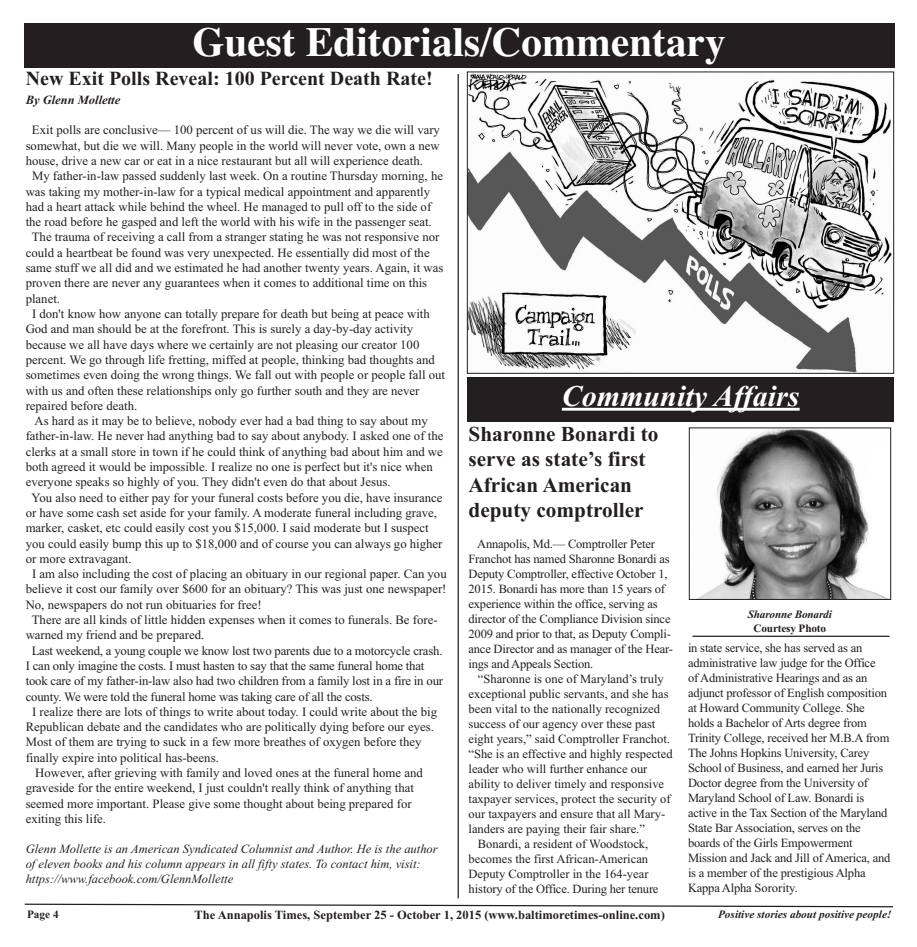
<style>
.page{position:relative;width:917px;height:947px;background:#fff}
.page>*{position:absolute;margin:0;border:0;box-sizing:border-box;transform-origin:0 0}
.t1{font:700 41.25px "Times";color:#fff}
.t2{font:italic 700 30px "Times New Roman";color:#fff}
.t3{font:21.25px/25.5px "Times New Roman PS Bold MT OTF";color:#231f20}
.t4{font:20px "Times New Roman PS Bold MT OTF";color:#231f20}
.t5{font:12.75px "Times New Roman";color:#231f20}
.t6{font:12.5px/15px "Times New Roman";letter-spacing:-.015em;color:#231f20}
.t7{font:italic 12.5px/15px "Times New Roman";color:#231f20}
.t8{font:12.5px "Times New Roman PS Bold MT OTF";color:#231f20}
.t9{font:italic 700 12.5px "Times New Roman";color:#231f20}
.t10{font:italic 700 11.25px/13.5px "Times New Roman";color:#231f20;text-align:center}
.t11{font:11.25px "Times New Roman PS Bold MT OTF";color:#231f20}
.s1{font-family:"Times New Roman PS Bold MT OTF";font-weight:400;font-style:normal}
.s2{font-family:"Times New Roman";font-weight:700}
</style>
<div class="page">
<div style="left:24px;top:23px;width:869px;height:45px;background:#231f20"></div>
<svg style="left:24px;top:903px;width:869px;height:5px"></svg>
<img style="left:469px;top:74px;width:422px;height:297px">
<div style="left:467px;top:377px;width:426px;height:44px;background:#231f20"></div>
<hr style="left:561px;top:408px;width:238px;height:3px;background:#fff">
<hr style="left:457px;top:74px;width:1px;height:824px;background:#231f20">
<img style="left:698px;top:430px;width:188px;height:168px">
<div style="left:688px;top:428px;width:202px;height:172px;border:1px solid #231f20"></div>
<hr style="left:692px;top:636px;width:197px;height:1px;background:#231f20">
<p class="t1" style="left:192px;top:27px;width:534px">Guest Editorials/Commentary</p>
<p class="t4" style="left:26px;top:72px;width:408px">New Exit Polls Reveal: 100 Percent Death Rate!</p>
<p class="t9" style="left:26px;top:92px;width:96px">By Glenn Mollette</p>
<p class="t5" style="left:32px;top:125px;width:409px">Exit polls are conclusive— 100 percent of us will die. The way we die will vary</p>
<p class="t5" style="left:26px;top:141px;width:415px">somewhat, but die we will. Many people in the world will never vote, own a new</p>
<p class="t5" style="left:26px;top:156px;width:398px">house, drive a new car or eat in a nice restaurant but all will experience death.</p>
<p class="t5" style="left:32px;top:171px;width:412px">My father-in-law passed suddenly last week. On a routine Thursday morning, he</p>
<p class="t5" style="left:26px;top:187px;width:406px">was taking my mother-in-law for a typical medical appointment and apparently</p>
<p class="t5" style="left:26px;top:202px;width:407px">had a heart attack while behind the wheel. He managed to pull off to the side of</p>
<p class="t5" style="left:26px;top:217px;width:407px">the road before he gasped and left the world with his wife in the passenger seat.</p>
<p class="t5" style="left:32px;top:233px;width:409px">The trauma of receiving a call from a stranger stating he was not responsive nor</p>
<p class="t5" style="left:26px;top:248px;width:405px">could a heartbeat be found was very unexpected. He essentially did most of the</p>
<p class="t5" style="left:26px;top:263px;width:419px">same stuff we all did and we estimated he had another twenty years. Again, it was</p>
<p class="t5" style="left:26px;top:278px;width:403px">proven there are never any guarantees when it comes to additional time on this</p>
<p class="t5" style="left:26px;top:294px;width:36px">planet.</p>
<p class="t5" style="left:32px;top:309px;width:399px">I don't know how anyone can totally prepare for death but being at peace with</p>
<p class="t5" style="left:26px;top:324px;width:389px">God and man should be at the forefront. This is surely a day-by-day activity</p>
<p class="t5" style="left:26px;top:340px;width:395px">because we all have days where we certainly are not pleasing our creator 100</p>
<p class="t5" style="left:26px;top:355px;width:410px">percent. We go through life fretting, miffed at people, thinking bad thoughts and</p>
<p class="t5" style="left:26px;top:370px;width:421px">sometimes even doing the wrong things. We fall out with people or people fall out</p>
<p class="t5" style="left:26px;top:386px;width:395px">with us and often these relationships only go further south and they are never</p>
<p class="t5" style="left:26px;top:401px;width:113px">repaired before death.</p>
<p class="t5" style="left:35px;top:416px;width:395px">As hard as it may be to believe, nobody ever had a bad thing to say about my</p>
<p class="t5" style="left:26px;top:431px;width:419px">father-in-law. He never had anything bad to say about anybody. I asked one of the</p>
<p class="t5" style="left:26px;top:447px;width:418px">clerks at a small store in town if he could think of anything bad about him and we</p>
<p class="t5" style="left:26px;top:462px;width:408px">both agreed it would be impossible. I realize no one is perfect but it's nice when</p>
<p class="t5" style="left:26px;top:477px;width:366px">everyone speaks so highly of you. They didn't even do that about Jesus.</p>
<p class="t5" style="left:32px;top:493px;width:412px">You also need to either pay for your funeral costs before you die, have insurance</p>
<p class="t5" style="left:26px;top:508px;width:412px">or have some cash set aside for your family. A moderate funeral including grave,</p>
<p class="t5" style="left:26px;top:523px;width:404px">marker, casket, etc could easily cost you $15,000. I said moderate but I suspect</p>
<p class="t5" style="left:26px;top:539px;width:418px">you could easily bump this up to $18,000 and of course you can always go higher</p>
<p class="t5" style="left:26px;top:554px;width:107px">or more extravagant.</p>
<p class="t5" style="left:32px;top:569px;width:416px">I am also including the cost of placing an obituary in our regional paper. Can you</p>
<p class="t5" style="left:26px;top:584px;width:422px">believe it cost our family over $600 for an obituary? This was just one newspaper!</p>
<p class="t5" style="left:26px;top:600px;width:237px">No, newspapers do not run obituaries for free!</p>
<p class="t5" style="left:32px;top:615px;width:407px">There are all kinds of little hidden expenses when it comes to funerals. Be fore-</p>
<p class="t5" style="left:26px;top:630px;width:180px">warned my friend and be prepared.</p>
<p class="t5" style="left:32px;top:646px;width:412px">Last weekend, a young couple we know lost two parents due to a motorcycle crash.</p>
<p class="t5" style="left:26px;top:661px;width:400px">I can only imagine the costs. I must hasten to say that the same funeral home that</p>
<p class="t5" style="left:26px;top:676px;width:419px">took care of my father-in-law also had two children from a family lost in a fire in our</p>
<p class="t5" style="left:26px;top:692px;width:348px">county. We were told the funeral home was taking care of all the costs.</p>
<p class="t5" style="left:32px;top:707px;width:406px">I realize there are lots of things to write about today. I could write about the big</p>
<p class="t5" style="left:26px;top:722px;width:409px">Republican debate and the candidates who are politically dying before our eyes.</p>
<p class="t5" style="left:26px;top:737px;width:397px">Most of them are trying to suck in a few more breathes of oxygen before they</p>
<p class="t5" style="left:26px;top:753px;width:194px">finally expire into political has-beens.</p>
<p class="t5" style="left:35px;top:768px;width:389px">However, after grieving with family and loved ones at the funeral home and</p>
<p class="t5" style="left:26px;top:783px;width:389px">graveside for the entire weekend, I just couldn't really think of anything that</p>
<p class="t5" style="left:26px;top:799px;width:387px">seemed more important. Please give some thought about being prepared for</p>
<p class="t5" style="left:26px;top:814px;width:82px">exiting this life.</p>
<p class="t7" style="left:26px;top:841px;width:413px">Glenn Mollette is an American Syndicated Columnist and Author. He is the author of eleven books and his column appears in all fifty states. To contact him, visit: https://www.facebook.com/GlennMollette</p>
<p class="t2" style="left:561px;top:378px;width:239px">Community Affairs</p>
<p class="t3" style="left:468px;top:423px;width:191px">Sharonne Bonardi to serve as state’s first<br>African American deputy comptroller</p>
<p class="t6" style="left:477px;top:537px;width:179px">Annapolis, Md.— Comptroller Peter</p>
<p class="t6" style="left:468px;top:552px;width:203px">Franchot has named Sharonne Bonardi as</p>
<p class="t6" style="left:468px;top:567px;width:200px">Deputy Comptroller, effective October 1,</p>
<p class="t6" style="left:468px;top:582px;width:198px">2015. Bonardi has more than 15 years of</p>
<p class="t6" style="left:468px;top:597px;width:190px">experience within the office, serving as</p>
<p class="t6" style="left:468px;top:612px;width:203px">director of the Compliance Division since</p>
<p class="t6" style="left:468px;top:627px;width:204px">2009 and prior to that, as Deputy Compli-</p>
<p class="t6" style="left:468px;top:642px;width:206px">ance Director and as manager of the Hear-</p>
<p class="t6" style="left:468px;top:657px;width:126px">ings and Appeals Section.</p>
<p class="t6" style="left:478px;top:672px;width:187px">“Sharonne is one of Maryland’s truly</p>
<p class="t6" style="left:468px;top:687px;width:201px">exceptional public servants, and she has</p>
<p class="t6" style="left:468px;top:702px;width:193px">been vital to the nationally recognized</p>
<p class="t6" style="left:468px;top:717px;width:188px">success of our agency over these past</p>
<p class="t6" style="left:468px;top:732px;width:203px">eight years,” said Comptroller Franchot.</p>
<p class="t6" style="left:468px;top:747px;width:205px">“She is an effective and highly respected</p>
<p class="t6" style="left:468px;top:762px;width:180px">leader who will further enhance our</p>
<p class="t6" style="left:468px;top:777px;width:197px">ability to deliver timely and responsive</p>
<p class="t6" style="left:468px;top:792px;width:204px">taxpayer services, protect the security of</p>
<p class="t6" style="left:468px;top:807px;width:198px">our taxpayers and ensure that all Mary-</p>
<p class="t6" style="left:468px;top:822px;width:178px">landers are paying their fair share.”</p>
<p class="t6" style="left:478px;top:837px;width:172px">Bonardi, a resident of Woodstock,</p>
<p class="t6" style="left:468px;top:852px;width:181px">becomes the first African-American</p>
<p class="t6" style="left:468px;top:867px;width:181px">Deputy Comptroller in the 164-year</p>
<p class="t6" style="left:468px;top:882px;width:191px">history of the Office. During her tenure</p>
<p class="t10" style="left:747px;top:607px;width:86px">Sharonne Bonardi<br><span class="s1">Courtesy Photo</span></p>
<p class="t6" style="left:687px;top:642px;width:204px">in state service, she has served as an administrative law judge for the Office<br>of Administrative Hearings and as an adjunct professor of English composition at Howard Community College. She holds a Bachelor of Arts degree from Trinity College, received her M.B.A from The Johns Hopkins University, Carey School of Business, and earned her Juris Doctor degree from the University of Maryland School of Law. Bonardi is active in the Tax Section of the Maryland State Bar Association, serves on the boards of the Girls Empowerment Mission and Jack and Jill of America, and is a member of the prestigious Alpha Kappa Alpha Sorority.</p>
<p class="t11" style="left:27px;top:910px;width:33px">Page 4</p>
<p class="t8" style="left:194px;top:910px;width:472px">The Annapolis Times, <span class="s2">September 25 - October 1, 2015</span> (www.baltimoretimes-online.com)</p>
<p class="t10" style="left:717px;top:907px;width:175px">Positive stories about positive people!</p>
</div>
